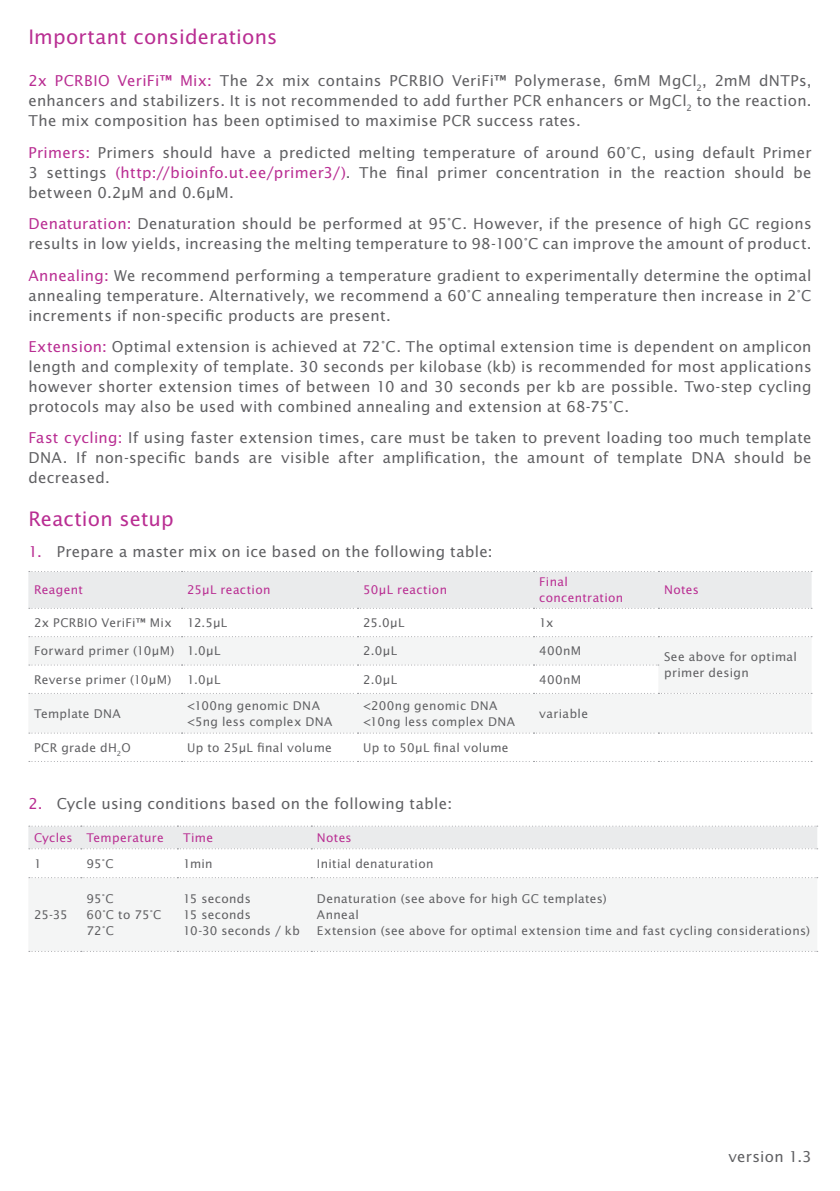
<style>
.page{position:relative;width:840px;height:1191px;background:#fff}
.page>*{position:absolute;margin:0;border:0;box-sizing:border-box;transform-origin:0 0}
.Body_Subheader{font:20px "Lucida Sans Std";letter-spacing:.005em;color:#b92d92}
.body_copy_dark{font:15px/20px "Lucida Sans Std";letter-spacing:.02em;color:#5f5f62;text-align:justify}
.Body_Subheader-2{font:15px/20px "Lucida Sans Std";letter-spacing:.015em;color:#5f5f62;text-align:justify}
.pcr_table_body{font:12px/16px "Lucida Sans Std";letter-spacing:.03em;color:#5f5f62}
.pcr_table_header{font:12px/16px "Lucida Sans Std";letter-spacing:.025em;color:#b92d92}
.s1{color:#b92d92}
</style>
<div class="page">
<svg style="left:28px;top:636px;width:783px;height:97px;fill:#f4f5f5"></svg>
<div style="left:28px;top:571px;width:783px;height:38px;background:#eaebec"></div>
<svg style="left:29px;top:636px;width:782px;height:1px"></svg>
<svg style="left:29px;top:664px;width:629px;height:1px"></svg>
<svg style="left:29px;top:693px;width:782px;height:1px"></svg>
<svg style="left:29px;top:732px;width:782px;height:1px"></svg>
<svg style="left:29px;top:761px;width:782px;height:1px"></svg>
<div style="left:28px;top:877px;width:788px;height:74px;background:#f4f5f5"></div>
<svg style="left:28px;top:825px;width:789px;height:24px"></svg>
<svg style="left:29px;top:877px;width:788px;height:1px"></svg>
<svg style="left:29px;top:951px;width:788px;height:1px"></svg>
<p class="Body_Subheader" style="left:28px;top:25px;width:250px">Important considerations</p>
<p class="Body_Subheader-2" style="left:28px;top:71px;width:784px"><span class="s1">2x PCRBIO VeriFi™ Mix:</span> The 2x mix contains PCRBIO VeriFi™ Polymerase, 6mM MgCl<sub>2</sub>, 2mM dNTPs, enhancers and stabilizers. It is not recommended to add further PCR enhancers or MgCl<sub>2</sub> to the reaction.<br>The mix composition has been optimised to maximise PCR success rates.</p>
<p class="body_copy_dark" style="left:28px;top:143px;width:784px"><span class="s1">Primers:</span> Primers should have a predicted melting temperature of around 60°C, using default Primer 3 settings <span class="s1">(http://bioinfo.ut.ee/primer3/)</span>. The final primer concentration in the reaction should be between 0.2µM and 0.6µM.</p>
<p class="body_copy_dark" style="left:28px;top:214px;width:784px"><span class="s1">Denaturation:</span> Denaturation should be performed at 95°C. However, if the presence of high GC regions results in low yields, increasing the melting temperature to 98-100°C can improve the amount of product.</p>
<p class="body_copy_dark" style="left:28px;top:265px;width:784px"><span class="s1">Annealing:</span> We recommend performing a temperature gradient to experimentally determine the optimal annealing temperature. Alternatively, we recommend a 60°C annealing temperature then increase in 2°C increments if non-specific products are present.</p>
<p class="body_copy_dark" style="left:28px;top:337px;width:784px"><span class="s1">Extension:</span> Optimal extension is achieved at 72°C. The optimal extension time is dependent on amplicon length and complexity of template. 30 seconds per kilobase (kb) is recommended for most applications however shorter extension times of between 10 and 30 seconds per kb are possible. Two-step cycling protocols may also be used with combined annealing and extension at 68-75°C.</p>
<p class="body_copy_dark" style="left:28px;top:428px;width:784px"><span class="s1">Fast cycling:</span> If using faster extension times, care must be taken to prevent loading too much template DNA. If non-specific bands are visible after amplification, the amount of template DNA should be decreased.</p>
<p class="Body_Subheader" style="left:28px;top:507px;width:147px">Reaction setup</p>
<p class="body_copy_dark" style="left:28px;top:542px;width:465px"><span class="s1">1.</span> Prepare a master mix on ice based on the following table:</p>
<p class="pcr_table_header" style="left:34px;top:582px;width:50px">Reagent</p>
<p class="pcr_table_header" style="left:187px;top:582px;width:85px">25µL reaction</p>
<p class="pcr_table_header" style="left:363px;top:582px;width:85px">50µL reaction</p>
<p class="pcr_table_header" style="left:539px;top:574px;width:86px">Final concentration</p>
<p class="pcr_table_header" style="left:663px;top:582px;width:36px">Notes</p>
<p class="pcr_table_body" style="left:34px;top:615px;width:139px">2x PCRBIO VeriFi™ Mix</p>
<p class="pcr_table_body" style="left:187px;top:615px;width:42px">12.5µL</p>
<p class="pcr_table_body" style="left:363px;top:615px;width:43px">25.0µL</p>
<p class="pcr_table_body" style="left:539px;top:615px;width:16px">1x</p>
<p class="pcr_table_body" style="left:34px;top:643px;width:142px">Forward primer (10µM)</p>
<p class="pcr_table_body" style="left:187px;top:643px;width:35px">1.0µL</p>
<p class="pcr_table_body" style="left:363px;top:643px;width:35px">2.0µL</p>
<p class="pcr_table_body" style="left:539px;top:643px;width:44px">400nM</p>
<p class="pcr_table_body" style="left:663px;top:649px;width:134px">See above for optimal primer design</p>
<p class="pcr_table_body" style="left:34px;top:671px;width:139px">Reverse primer (10µM)</p>
<p class="pcr_table_body" style="left:187px;top:671px;width:35px">1.0µL</p>
<p class="pcr_table_body" style="left:363px;top:671px;width:35px">2.0µL</p>
<p class="pcr_table_body" style="left:539px;top:671px;width:44px">400nM</p>
<p class="pcr_table_body" style="left:34px;top:705px;width:88px">Template DNA</p>
<p class="pcr_table_body" style="left:187px;top:697px;width:134px">&lt;100ng genomic DNA</p>
<p class="pcr_table_body" style="left:187px;top:713px;width:147px">&lt;5ng less complex DNA</p>
<p class="pcr_table_body" style="left:363px;top:697px;width:136px">&lt;200ng genomic DNA</p>
<p class="pcr_table_body" style="left:363px;top:713px;width:153px">&lt;10ng less complex DNA</p>
<p class="pcr_table_body" style="left:539px;top:705px;width:50px">variable</p>
<p class="pcr_table_body" style="left:34px;top:739px;width:98px">PCR grade dH<sub>2</sub>O</p>
<p class="pcr_table_body" style="left:187px;top:739px;width:146px">Up to 25µL final volume</p>
<p class="pcr_table_body" style="left:363px;top:739px;width:147px">Up to 50µL final volume</p>
<p class="body_copy_dark" style="left:28px;top:793px;width:425px"><span class="s1">2.</span> Cycle using conditions based on the following table:</p>
<p class="pcr_table_header" style="left:34px;top:829px;width:40px">Cycles</p>
<p class="pcr_table_header" style="left:86px;top:829px;width:79px">Temperature</p>
<p class="pcr_table_header" style="left:183px;top:829px;width:32px">Time</p>
<p class="pcr_table_header" style="left:317px;top:829px;width:36px">Notes</p>
<p class="pcr_table_body" style="left:34px;top:855px;width:9px">1</p>
<p class="pcr_table_body" style="left:86px;top:855px;width:29px">95°C</p>
<p class="pcr_table_body" style="left:183px;top:855px;width:31px">1min</p>
<p class="pcr_table_body" style="left:317px;top:855px;width:118px">Initial denaturation</p>
<p class="pcr_table_body" style="left:34px;top:906px;width:35px">25-35</p>
<p class="pcr_table_body" style="left:86px;top:890px;width:29px">95°C</p>
<p class="pcr_table_body" style="left:86px;top:906px;width:76px">60°C to 75°C</p>
<p class="pcr_table_body" style="left:86px;top:922px;width:29px">72°C</p>
<p class="pcr_table_body" style="left:183px;top:890px;width:69px">15 seconds</p>
<p class="pcr_table_body" style="left:183px;top:906px;width:69px">15 seconds</p>
<p class="pcr_table_body" style="left:183px;top:922px;width:118px">10-30 seconds / kb</p>
<p class="pcr_table_body" style="left:317px;top:890px;width:291px">Denaturation (see above for high GC templates)</p>
<p class="pcr_table_body" style="left:317px;top:906px;width:43px">Anneal</p>
<p class="pcr_table_body" style="left:317px;top:922px;width:494px">Extension (see above for optimal extension time and fast cycling considerations)</p>
<p class="body_copy_dark" style="left:728px;top:1147px;width:85px">version 1.3</p>
</div>
